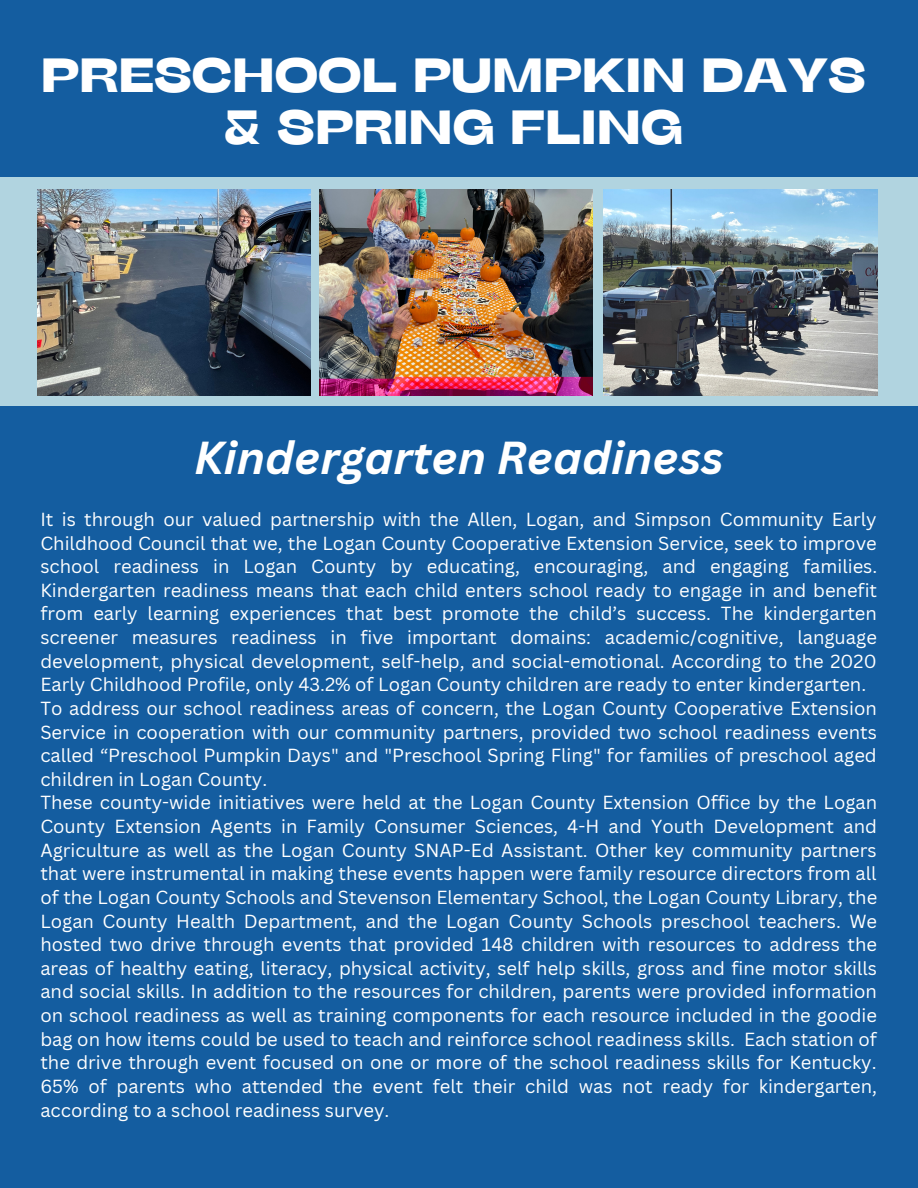
<style>
.page{position:relative;width:918px;height:1188px;background:#145da0}
.page>*{position:absolute;margin:0;border:0;box-sizing:border-box;transform-origin:0 0}
.t1{font:700 48px "Stinger Wide";color:#fff}
.t2{font:italic 700 45px "Canva Sans";color:#fff}
.t3{font:18.45px/23.7px "Canva Sans";color:#fff;text-align:justify}
</style>
<div class="page">
<div style="left:0;top:178px;width:918px;height:228px;background:#b1d4e0"></div>
<img style="left:38px;top:190px;width:273px;height:205px">
<img style="left:319px;top:189px;width:274px;height:206px">
<img style="left:604px;top:189px;width:273px;height:206px">
<p class="t1" style="left:41px;top:45px;width:827px">PRESCHOOL PUMPKIN DAYS</p>
<p class="t1" style="left:224px;top:97px;width:460px">&amp; SPRING FLING</p>
<p class="t2" style="left:194px;top:426px;width:531px">Kindergarten Readiness</p>
<p class="t3" style="left:40px;top:507px;width:838px">It is through our valued partnership with the Allen, Logan, and Simpson Community Early Childhood Council that we, the Logan County Cooperative Extension Service, seek to improve school readiness in Logan County by educating, encouraging, and engaging families.<br>Kindergarten readiness means that each child enters school ready to engage in and benefit from early learning experiences that best promote the child’s success. The kindergarten screener measures readiness in five important domains: academic/cognitive, language development, physical development, self-help, and social-emotional. According to the 2020<br>Early Childhood Profile, only 43.2% of Logan County children are ready to enter kindergarten.</p>
<p class="t3" style="left:40px;top:696px;width:838px">To address our school readiness areas of concern, the Logan County Cooperative Extension Service in cooperation with our community partners, provided two school readiness events called “Preschool Pumpkin Days" and "Preschool Spring Fling" for families of preschool aged children in Logan County.</p>
<p class="t3" style="left:40px;top:790px;width:838px">These county-wide initiatives were held at the Logan County Extension Office by the Logan County Extension Agents in Family Consumer Sciences, 4-H and Youth Development and Agriculture as well as the Logan County SNAP-Ed Assistant. Other key community partners that were instrumental in making these events happen were family resource directors from all of the Logan County Schools and Stevenson Elementary School, the Logan County Library, the Logan County Health Department, and the Logan County Schools preschool teachers. We hosted two drive through events that provided 148 children with resources to address the areas of healthy eating, literacy, physical activity, self help skills, gross and fine motor skills and social skills. In addition to the resources for children, parents were provided information on school readiness as well as training components for each resource included in the goodie bag on how items could be used to teach and reinforce school readiness skills. Each station of the drive through event focused on one or more of the school readiness skills for Kentucky.<br>65% of parents who attended the event felt their child was not ready for kindergarten, according to a school readiness survey.</p>
</div>
